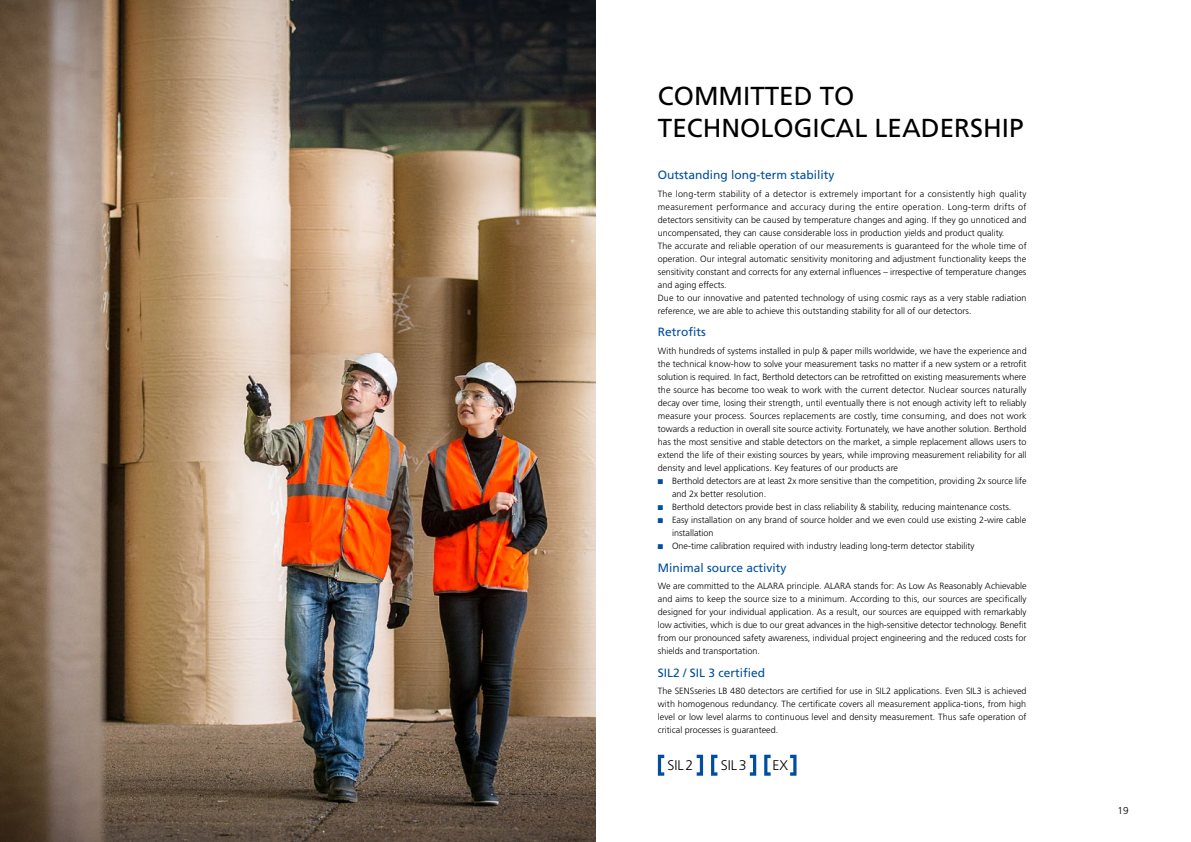
<style>
.page{position:relative;width:1191px;height:842px;background:#fff}
.page>*{position:absolute;margin:0;border:0;box-sizing:border-box;transform-origin:0 0}
.t1{font:26px/32.8px "Frutiger LT Std";color:#000}
.t2{font:300 14px "Frutiger LT Std";color:#000}
.t3{font:12px "Frutiger LT Std";color:#004e9e}
.t4{font:300 10px "Frutiger LT Std";color:#000}
.t5{font:300 9px/13px "Frutiger LT Std";color:#000}
.s1{color:#004e9e}
</style>
<div class="page">
<img style="left:0;top:0;width:595px;height:842px">
<svg style="left:658px;top:755px;width:6px;height:21px"></svg>
<svg style="left:696px;top:755px;width:7px;height:21px"></svg>
<svg style="left:764px;top:755px;width:6px;height:21px"></svg>
<svg style="left:790px;top:755px;width:6px;height:21px"></svg>
<svg style="left:711px;top:755px;width:6px;height:21px"></svg>
<svg style="left:750px;top:755px;width:6px;height:21px"></svg>
<h1 class="t1" style="left:658px;top:79px;width:367px">COMMITTED TO<br>TECHNOLOGICAL LEADERSHIP</h1>
<h3 class="t3" style="left:658px;top:168px;width:178px">Outstanding long-term stability</h3>
<p class="t5" style="left:658px;top:187px;width:370px">The long-term stability of a detector is extremely important for a consistently high quality measurement performance and accuracy during the entire operation. Long-term drifts of detectors sensitivity can be caused by temperature changes and aging. If they go unnoticed and uncompensated, they can cause considerable loss in production yields and product quality.<br>The accurate and reliable operation of our measurements is guaranteed for the whole time of operation. Our integral automatic sensitivity monitoring and adjustment functionality keeps the sensitivity constant and corrects for any external influences – irrespective of temperature changes and aging effects.<br>Due to our innovative and patented technology of using cosmic rays as a very stable radiation reference, we are able to achieve this outstanding stability for all of our detectors.</p>
<h3 class="t3" style="left:658px;top:325px;width:50px">Retrofits</h3>
<p class="t5" style="left:658px;top:344px;width:370px;text-align:justify">With hundreds of systems installed in pulp &amp; paper mills worldwide, we have the experience and the technical know-how to solve your measurement tasks no matter if a new system or a retrofit solution is required. In fact, Berthold detectors can be retrofitted on existing measurements where the source has become too weak to work with the current detector. Nuclear sources naturally decay over time, losing their strength, until eventually there is not enough activity left to reliably measure your process. Sources replacements are costly, time consuming, and does not work towards a reduction in overall site source activity. Fortunately, we have another solution. Berthold has the most sensitive and stable detectors on the market, a simple replacement allows users to extend the life of their existing sources by years, while improving measurement reliability for all density and level applications. Key features of our products are</p>
<p class="t5" style="left:672px;top:474px;width:356px;text-indent:-14px"><span class="s1">■</span> Berthold detectors are at least 2x more sensitive than the competition, providing 2x source life and 2x better resolution.</p>
<p class="t5" style="left:658px;top:500px;width:355px"><span class="s1">■</span> Berthold detectors provide best in class reliability &amp; stability, reducing maintenance costs.</p>
<p class="t5" style="left:672px;top:513px;width:356px;text-indent:-14px"><span class="s1">■</span> Easy installation on any brand of source holder and we even could use existing 2-wire cable installation</p>
<p class="t5" style="left:658px;top:539px;width:318px"><span class="s1">■</span> One-time calibration required with industry leading long-term detector stability</p>
<h3 class="t3" style="left:658px;top:560px;width:130px">Minimal source activity</h3>
<p class="t5" style="left:658px;top:580px;width:370px;text-align:justify">We are committed to the ALARA principle. ALARA stands for: As Low As Reasonably Achievable and aims to keep the source size to a minimum. According to this, our sources are specifically designed for your individual application. As a result, our sources are equipped with remarkably low activities, which is due to our great advances in the high-sensitive detector technology. Benefit from our pronounced safety awareness, individual project engineering and the reduced costs for shields and transportation.</p>
<h3 class="t3" style="left:658px;top:665px;width:109px">SIL2 / SIL 3 certified</h3>
<p class="t5" style="left:658px;top:685px;width:370px;text-align:justify">The SENSseries LB 480 detectors are certified for use in SIL2 applications. Even SIL3 is achieved with homogenous redundancy. The certificate covers all measurement applica-tions, from high level or low level alarms to continuous level and density measurement. Thus safe operation of critical processes is guaranteed.</p>
<h2 class="t2" style="left:667px;top:757px;width:27px">SIL2</h2>
<h2 class="t2" style="left:721px;top:757px;width:27px">SIL3</h2>
<h2 class="t2" style="left:772px;top:757px;width:17px">EX</h2>
<p class="t4" style="left:1117px;top:804px;width:13px">19</p>
</div>
